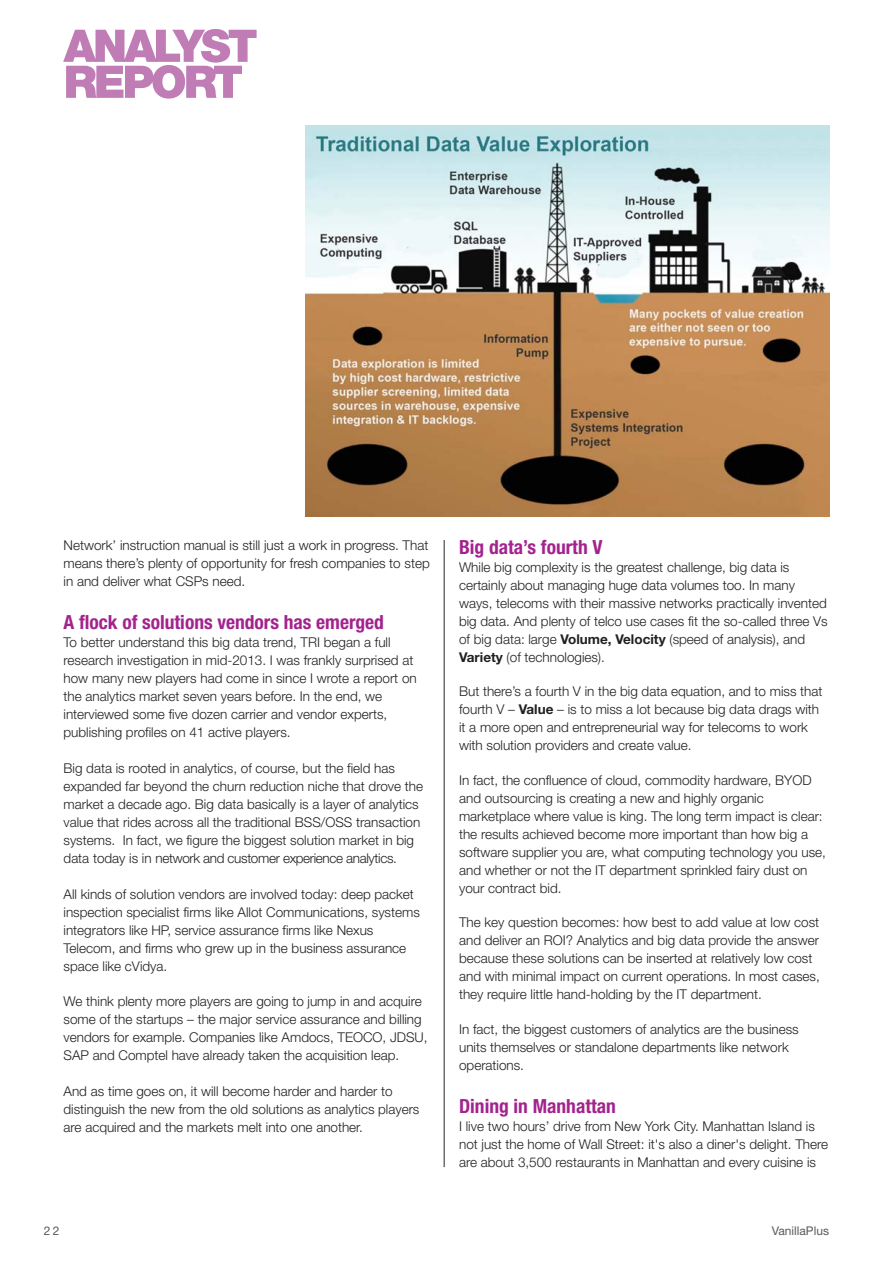
<style>
.page{position:relative;width:893px;height:1263px;background:#fff}
.page>*{position:absolute;margin:0;border:0;box-sizing:border-box;transform-origin:0 0}
.t1{font:700 condensed 19.5px "Helvetica Neue";color:#a3238e}
.t2{font:300 13.5px/18px "Helvetica Neue";color:#231f20}
.t3{font:12px "Helvetica Neue";color:#58595b}
.s1{font-weight:700}
</style>
<div class="page">
<svg style="left:63px;top:29px;width:194px;height:70px"></svg>
<hr style="left:443px;top:540px;width:2px;height:627px;background:#6d6f71">
<img style="left:306px;top:125px;width:523px;height:391px">
<p class="t2" style="left:64px;top:537px;width:368px;text-align:justify">Network’ instruction manual is still just a work in progress. That means there’s plenty of opportunity for fresh companies to step in and deliver what CSPs need.</p>
<h1 class="t1" style="left:64px;top:615px;width:322px">A flock of solutions vendors has emerged</h1>
<p class="t2" style="left:64px;top:635px;width:355px">To better understand this big data trend, TRI began a full research investigation in mid-2013. I was frankly surprised at how many new players had come in since I wrote a report on the analytics market seven years before. In the end, we interviewed some five dozen carrier and vendor experts, publishing profiles on 41 active players.</p>
<p class="t2" style="left:64px;top:761px;width:361px">Big data is rooted in analytics, of course, but the field has expanded far beyond the churn reduction niche that drove the market a decade ago. Big data basically is a layer of analytics value that rides across all the traditional BSS/OSS transaction systems. In fact, we figure the biggest solution market in big data today is in network and customer experience analytics.</p>
<p class="t2" style="left:64px;top:887px;width:358px">All kinds of solution vendors are involved today: deep packet inspection specialist firms like Allot Communications, systems integrators like HP, service assurance firms like Nexus Telecom, and firms who grew up in the business assurance space like cVidya.</p>
<p class="t2" style="left:64px;top:993px;width:365px">We think plenty more players are going to jump in and acquire some of the startups – the major service assurance and billing vendors for example. Companies like Amdocs, TEOCO, JDSU, SAP and Comptel have already taken the acquisition leap.</p>
<p class="t2" style="left:64px;top:1083px;width:357px">And as time goes on, it will become harder and harder to distinguish the new from the old solutions as analytics players are acquired and the markets melt into one another.</p>
<p class="t3" style="left:44px;top:1226px;width:17px">22</p>
<h1 class="t1" style="left:459px;top:540px;width:145px">Big data’s fourth V</h1>
<p class="t2" style="left:459px;top:559px;width:370px">While big complexity is the greatest challenge, big data is certainly about managing huge data volumes too. In many ways, telecoms with their massive networks practically invented big data. And plenty of telco use cases fit the so-called three Vs of big data: large <span class="s1">Volume, Velocity</span> (speed of analysis), and <span class="s1">Variety</span> (of technologies).</p>
<p class="t2" style="left:459px;top:684px;width:365px">But there’s a fourth V in the big data equation, and to miss that fourth V – <span class="s1">Value</span> – is to miss a lot because big data drags with it a more open and entrepreneurial way for telecoms to work with solution providers and create value.</p>
<p class="t2" style="left:459px;top:772px;width:368px">In fact, the confluence of cloud, commodity hardware, BYOD and outsourcing is creating a new and highly organic marketplace where value is king. The long term impact is clear: the results achieved become more important than how big a software supplier you are, what computing technology you use, and whether or not the IT department sprinkled fairy dust on your contract bid.</p>
<p class="t2" style="left:459px;top:915px;width:362px">The key question becomes: how best to add value at low cost and deliver an ROI? Analytics and big data provide the answer because these solutions can be inserted at relatively low cost and with minimal impact on current operations. In most cases, they require little hand-holding by the IT department.</p>
<p class="t2" style="left:459px;top:1021px;width:341px">In fact, the biggest customers of analytics are the business units themselves or standalone departments like network operations.</p>
<h1 class="t1" style="left:459px;top:1100px;width:158px">Dining in Manhattan</h1>
<p class="t2" style="left:459px;top:1119px;width:370px">I live two hours’ drive from New York City. Manhattan Island is not just the home of Wall Street: it's also a diner's delight. There are about 3,500 restaurants in Manhattan and every cuisine is</p>
<p class="t3" style="left:772px;top:1226px;width:59px">VanillaPlus</p>
</div>
